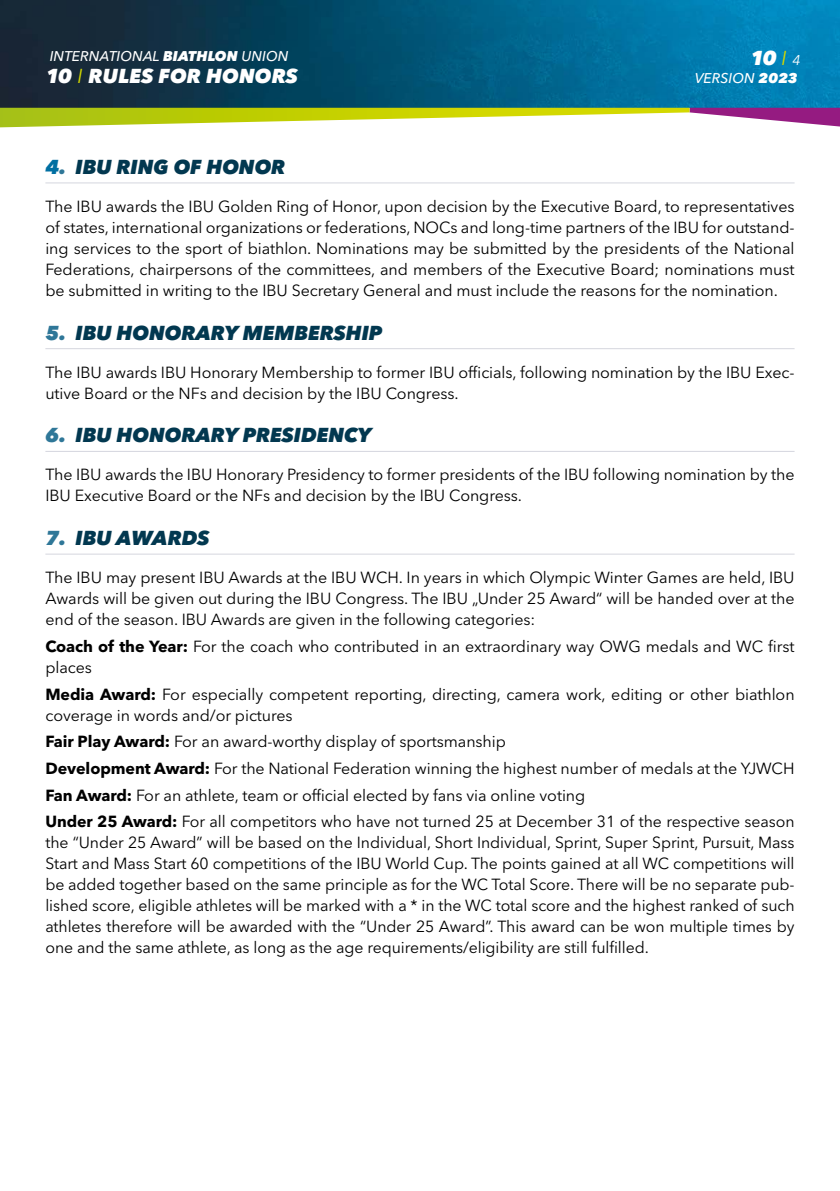
<style>
.page{position:relative;width:840px;height:1191px;background:#fff}
.page>*{position:absolute;margin:0;border:0;box-sizing:border-box;transform-origin:0 0}
.Grundtext{font:italic 800 20px "Avenir Next W1 G";letter-spacing:-.005em;color:#023850}
.t1{font:italic 800 20px "Avenir Next W1 G";letter-spacing:.005em;color:#fff}
.Grundtext-2{font:16px/21px "Avenir Next W1 G";letter-spacing:-.005em;color:#000}
.t2{font:italic 500 14px "Avenir Next W1 G";letter-spacing:.005em;color:#fff}
.s1{font-weight:800}
.s2{font-weight:400;color:#d3d800}
.s3{font-weight:400;font-size:14px}
.s4{color:#006fa2}
.s5{color:#2f7798}
.s6{font-weight:700}
</style>
<div class="page">
<img style="left:0;top:0;width:839px;height:108px">
<svg style="left:0;top:108px;width:839px;height:20px"></svg>
<hr style="left:45px;top:182px;width:749px;height:1px;background:#d5d6de">
<hr style="left:45px;top:348px;width:749px;height:1px;background:#d5d6de">
<hr style="left:45px;top:451px;width:749px;height:1px;background:#d5d6de">
<hr style="left:45px;top:553px;width:749px;height:1px;background:#d5d6de">
<p class="t2" style="left:50px;top:48px;width:240px">INTERNATIONAL <span class="s1">BIATHLON</span> UNION</p>
<p class="t1" style="left:46px;top:64px;width:253px">10 <span class="s2">I</span> RULES FOR HONORS</p>
<p class="t1" style="left:750px;top:46px;width:52px">10 <span class="s2">I</span> <span class="s3">4</span></p>
<p class="t2" style="left:694px;top:70px;width:104px">VERSION <span class="s1">2023</span></p>
<p class="Grundtext" style="left:45px;top:154px;width:241px"><span class="s4">4</span><span class="s5">.</span> IBU RING OF HONOR</p>
<p class="Grundtext-2" style="left:45px;top:196px;width:750px;text-align:justify">The IBU awards the IBU Golden Ring of Honor, upon decision by the Executive Board, to representatives of states, international organizations or federations, NOCs and long-time partners of the IBU for outstand&shy;ing services to the sport of biathlon. Nominations may be submitted by the presidents of the National Federations, chairpersons of the committees, and members of the Executive Board; nominations must be submitted in writing to the IBU Secretary General and must include the reasons for the nomination.</p>
<p class="Grundtext" style="left:45px;top:320px;width:338px"><span class="s5">5.</span> IBU HONORARY MEMBERSHIP</p>
<p class="Grundtext-2" style="left:45px;top:361px;width:750px">The IBU awards IBU Honorary Membership to former IBU officials, following nomination by the IBU Exec&shy;utive Board or the NFs and decision by the IBU Congress.</p>
<p class="Grundtext" style="left:45px;top:423px;width:327px"><span class="s5">6.</span> IBU HONORARY PRESIDENCY</p>
<p class="Grundtext-2" style="left:45px;top:464px;width:750px">The IBU awards the IBU Honorary Presidency to former presidents of the IBU following nomination by the<br>IBU Executive Board or the NFs and decision by the IBU Congress.</p>
<p class="Grundtext" style="left:45px;top:526px;width:165px"><span class="s5">7.</span> IBU AWARDS</p>
<p class="Grundtext-2" style="left:45px;top:567px;width:750px;text-align:justify">The IBU may present IBU Awards at the IBU WCH. In years in which Olympic Winter Games are held, IBU Awards will be given out during the IBU Congress. The IBU „Under 25 Award“ will be handed over at the end of the season. IBU Awards are given in the following categories:</p>
<p class="Grundtext-2" style="left:45px;top:636px;width:750px"><span class="s6">Coach of the Year:</span> For the coach who contributed in an extraordinary way OWG medals and WC first places</p>
<p class="Grundtext-2" style="left:45px;top:683px;width:750px"><span class="s6">Media Award:</span> For especially competent reporting, directing, camera work, editing or other biathlon coverage in words and/or pictures</p>
<p class="Grundtext-2" style="left:45px;top:731px;width:462px"><span class="s6">Fair Play Award:</span> For an award-worthy display of sportsmanship</p>
<p class="Grundtext-2" style="left:45px;top:758px;width:750px"><span class="s6">Development Award:</span> For the National Federation winning the highest number of medals at the YJWCH</p>
<p class="Grundtext-2" style="left:45px;top:784px;width:541px"><span class="s6">Fan Award:</span> For an athlete, team or official elected by fans via online voting</p>
<p class="Grundtext-2" style="left:45px;top:811px;width:750px;text-align:justify"><span class="s6">Under 25 Award:</span> For all competitors who have not turned 25 at December 31 of the respective season the “Under 25 Award” will be based on the Individual, Short Individual, Sprint, Super Sprint, Pursuit, Mass Start and Mass Start 60 competitions of the IBU World Cup. The points gained at all WC competitions will be added together based on the same principle as for the WC Total Score. There will be no separate pub&shy;lished score, eligible athletes will be marked with a * in the WC total score and the highest ranked of such athletes therefore will be awarded with the “Under 25 Award”. This award can be won multiple times by one and the same athlete, as long as the age requirements/eligibility are still fulfilled.</p>
</div>
